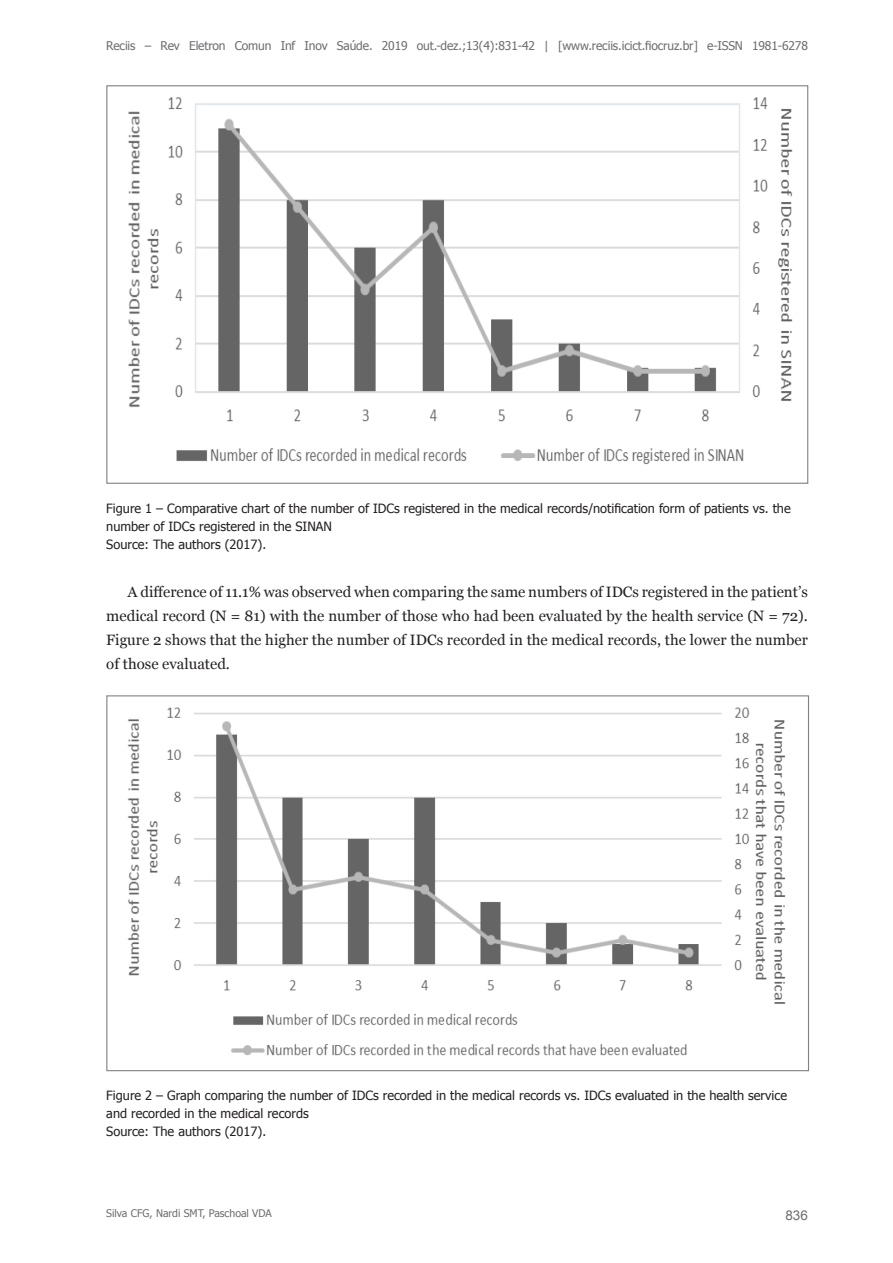
<style>
.page{position:relative;width:893px;height:1263px;background:#fff}
.page>*{position:absolute;margin:0;border:0;box-sizing:border-box;transform-origin:0 0}
.t1{font:15px/24px "Georgia";color:#231f20;text-align:justify}
.t2{font:13.5px "Arial";color:#6c6d70}
.t3{font:12.75px/18px "Tahoma";color:#231f20}
.t4{font:12px "Tahoma";letter-spacing:-.01em;color:#6c6d70}
.t5{font:10.5px "Tahoma";color:#6c6d70}
</style>
<div class="page">
<img style="left:128px;top:97px;width:665px;height:367px">
<img style="left:127px;top:707px;width:659px;height:349px">
<p class="t4" style="left:106px;top:38px;width:703px">Reciis – Rev Eletron Comun Inf Inov Saúde. 2019 out.-dez.;13(4):831-42 | [www.reciis.icict.fiocruz.br] e-ISSN 1981-6278</p>
<p class="t3" style="left:106px;top:499px;width:686px">Figure 1 – Comparative chart of the number of IDCs registered in the medical records/notification form of patients vs. the number of IDCs registered in the SINAN<br>Source: The authors (2017).</p>
<p class="t1" style="left:106px;top:580px;width:703px;text-indent:21px">A difference of 11.1% was observed when comparing the same numbers of IDCs registered in the patient’s medical record (N = 81) with the number of those who had been evaluated by the health service (N = 72).<br>Figure 2 shows that the higher the number of IDCs recorded in the medical records, the lower the number of those evaluated.</p>
<p class="t3" style="left:106px;top:1086px;width:682px">Figure 2 – Graph comparing the number of IDCs recorded in the medical records vs. IDCs evaluated in the health service and recorded in the medical records<br>Source: The authors (2017).</p>
<p class="t5" style="left:106px;top:1206px;width:167px">Silva CFG, Nardi SMT, Paschoal VDA</p>
<p class="t2" style="left:785px;top:1206px;width:24px">836</p>
</div>
